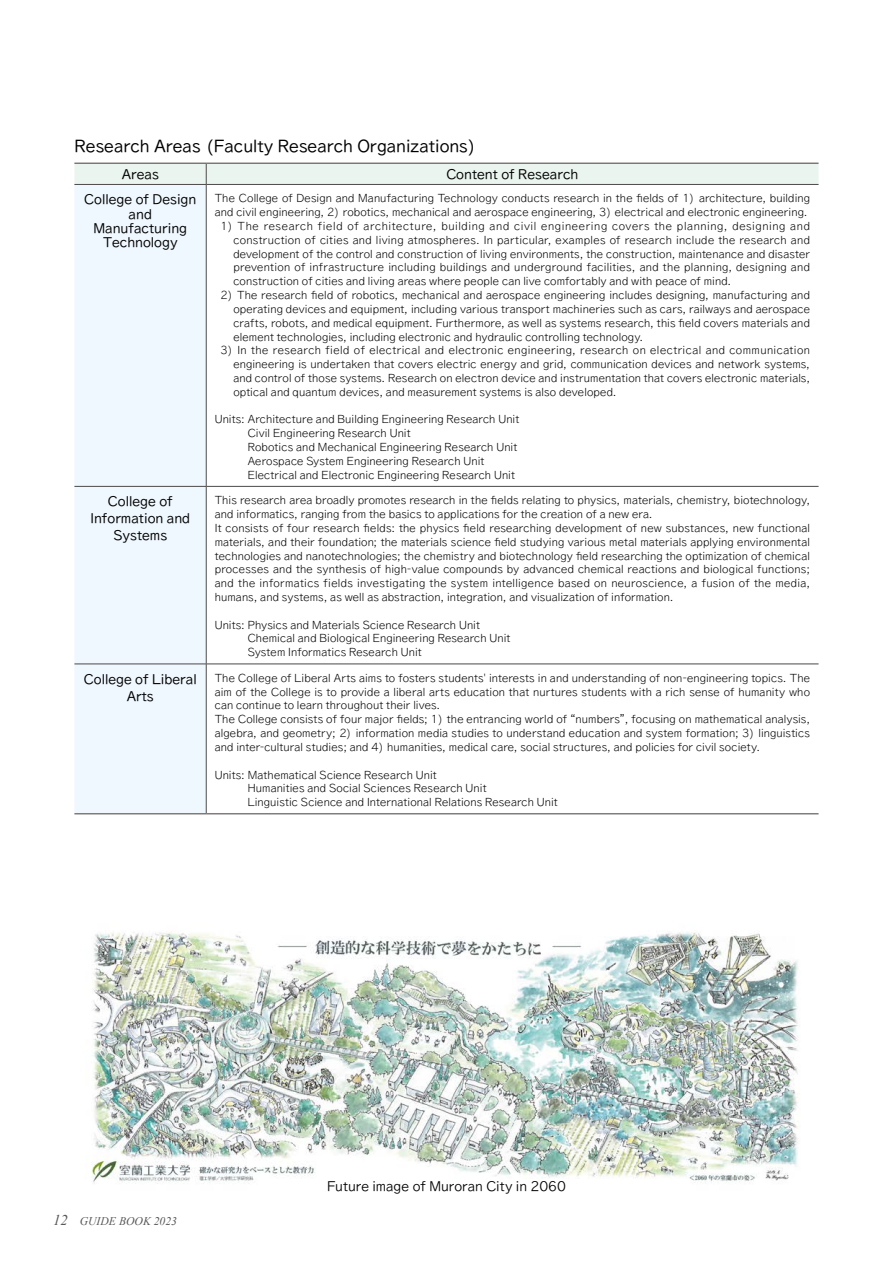
<style>
.page{position:relative;width:893px;height:1263px;background:#fff}
.page>*{position:absolute;margin:0;border:0;box-sizing:border-box;transform-origin:0 0}
.t1{font:15.9px "TB Go Std R";color:#000}
.t2{font:12.75px/14.4px "TB Go Std R";color:#000;text-align:center}
.t3{font:12.75px "TB Go Std L";color:#000}
.t4{font:italic 11.7px "Times New Roman";color:#595757}
.t5{font:10.65px/13.8px "TB Go Std SL";letter-spacing:.01em;color:#000}
.s1{font-size:14.85px}
</style>
<div class="page">
<div style="left:74px;top:185px;width:132px;height:628px;background:#eff8fe"></div>
<hr style="left:74px;top:486px;width:132px;height:1px;background:#4c4948">
<hr style="left:206px;top:486px;width:613px;height:1px;background:#4c4948">
<hr style="left:74px;top:664px;width:132px;height:1px;background:#4c4948">
<hr style="left:206px;top:664px;width:613px;height:1px;background:#4c4948">
<div style="left:74px;top:164px;width:745px;height:20px;background:#ebf5f0"></div>
<hr style="left:74px;top:184px;width:132px;height:1px;background:#4c4948">
<hr style="left:206px;top:184px;width:613px;height:1px;background:#4c4948">
<hr style="left:206px;top:185px;width:1px;height:301px;background:#4c4948">
<hr style="left:206px;top:487px;width:1px;height:177px;background:#4c4948">
<hr style="left:206px;top:664px;width:1px;height:149px;background:#4c4948">
<hr style="left:74px;top:163px;width:132px;height:1px;background:#4c4948">
<hr style="left:206px;top:163px;width:613px;height:1px;background:#4c4948">
<hr style="left:74px;top:813px;width:132px;height:1px;background:#4c4948">
<hr style="left:206px;top:813px;width:613px;height:1px;background:#4c4948">
<img style="left:91px;top:931px;width:707px;height:253px">
<h1 class="t1" style="left:74px;top:133px;width:420px">Research Areas (Faculty Research Organizations)　</h1>
<p class="t2" style="left:122px;top:166px;width:39px">Areas</p>
<p class="t2" style="left:446px;top:166px;width:134px">Content of Research</p>
<p class="t2" style="left:84px;top:192px;width:114px">College of Design and<br>Manufacturing<br>Technology</p>
<p class="t5" style="left:215px;top:191px;width:597px">The College of Design and Manufacturing Technology conducts research in the fields of 1) architecture, building and civil engineering, 2) robotics, mechanical and aerospace engineering, 3) electrical and electronic engineering.</p>
<p class="t5" style="left:233px;top:218px;width:578px;text-align:justify;text-indent:-13px">1) The research field of architecture, building and civil engineering covers the planning, designing and construction of cities and living atmospheres. In particular, examples of research include the research and development of the control and construction of living environments, the construction, maintenance and disaster prevention of infrastructure including buildings and underground facilities, and the planning, designing and construction of cities and living areas where people can live comfortably and with peace of mind.</p>
<p class="t5" style="left:233px;top:287px;width:578px;text-align:justify;text-indent:-13px">2) The research field of robotics, mechanical and aerospace engineering includes designing, manufacturing and operating devices and equipment, including various transport machineries such as cars, railways and aerospace crafts, robots, and medical equipment. Furthermore, as well as systems research, this field covers materials and element technologies, including electronic and hydraulic controlling technology.</p>
<p class="t5" style="left:233px;top:343px;width:578px;text-align:justify;text-indent:-13px">3) In the research field of electrical and electronic engineering, research on electrical and communication engineering is undertaken that covers electric energy and grid, communication devices and network systems, and control of those systems. Research on electron device and instrumentation that covers electronic materials, optical and quantum devices, and measurement systems is also developed.</p>
<p class="t5" style="left:248px;top:412px;width:273px;text-indent:-33px">Units: Architecture and Building Engineering Research Unit Civil Engineering Research Unit<br>Robotics and Mechanical Engineering Research Unit Aerospace System Engineering Research Unit Electrical and Electronic Engineering Research Unit</p>
<p class="t2" style="left:90px;top:492px;width:101px;line-height:17px">College of<br>Information and<br>Systems</p>
<p class="t5" style="left:215px;top:492px;width:597px">This research area broadly promotes research in the fields relating to physics, materials, chemistry, biotechnology, and informatics, ranging from the basics to applications for the creation of a new era.<br>It consists of four research fields: the physics field researching development of new substances, new functional materials, and their foundation; the materials science field studying various metal materials applying environmental technologies and nanotechnologies; the chemistry and biotechnology field researching the optimization of chemical processes and the synthesis of high-value compounds by advanced chemical reactions and biological functions; and the informatics fields investigating the system intelligence based on neuroscience, a fusion of the media, humans, and systems, as well as abstraction, integration, and visualization of information.</p>
<p class="t5" style="left:248px;top:617px;width:264px;text-indent:-33px">Units: Physics and Materials Science Research Unit<br>Chemical and Biological Engineering Research Unit<br>System Informatics Research Unit</p>
<p class="t2" style="left:84px;top:670px;width:114px;line-height:17px">College of Liberal<br>Arts</p>
<p class="t5" style="left:215px;top:670px;width:597px">The College of Liberal Arts aims to fosters students' interests in and understanding of non-engineering topics. The aim of the College is to provide a liberal arts education that nurtures students with a rich sense of humanity who can continue to learn throughout their lives.<br>The College consists of four major fields; 1) the entrancing world of “numbers”, focusing on mathematical analysis, algebra, and geometry; 2) information media studies to understand education and system formation; 3) linguistics and inter-cultural studies; and 4) humanities, medical care, social structures, and policies for civil society.</p>
<p class="t5" style="left:248px;top:767px;width:312px;text-indent:-33px">Units: Mathematical Science Research Unit<br>Humanities and Social Sciences Research Unit<br>Linguistic Science and International Relations Research Unit</p>
<p class="t4" style="left:53px;top:1213px;width:126px"><span class="s1">12</span> GUIDE BOOK 2023</p>
<p class="t3" style="left:327px;top:1175px;width:240px">Future image of Muroran City in 2060</p>
</div>
